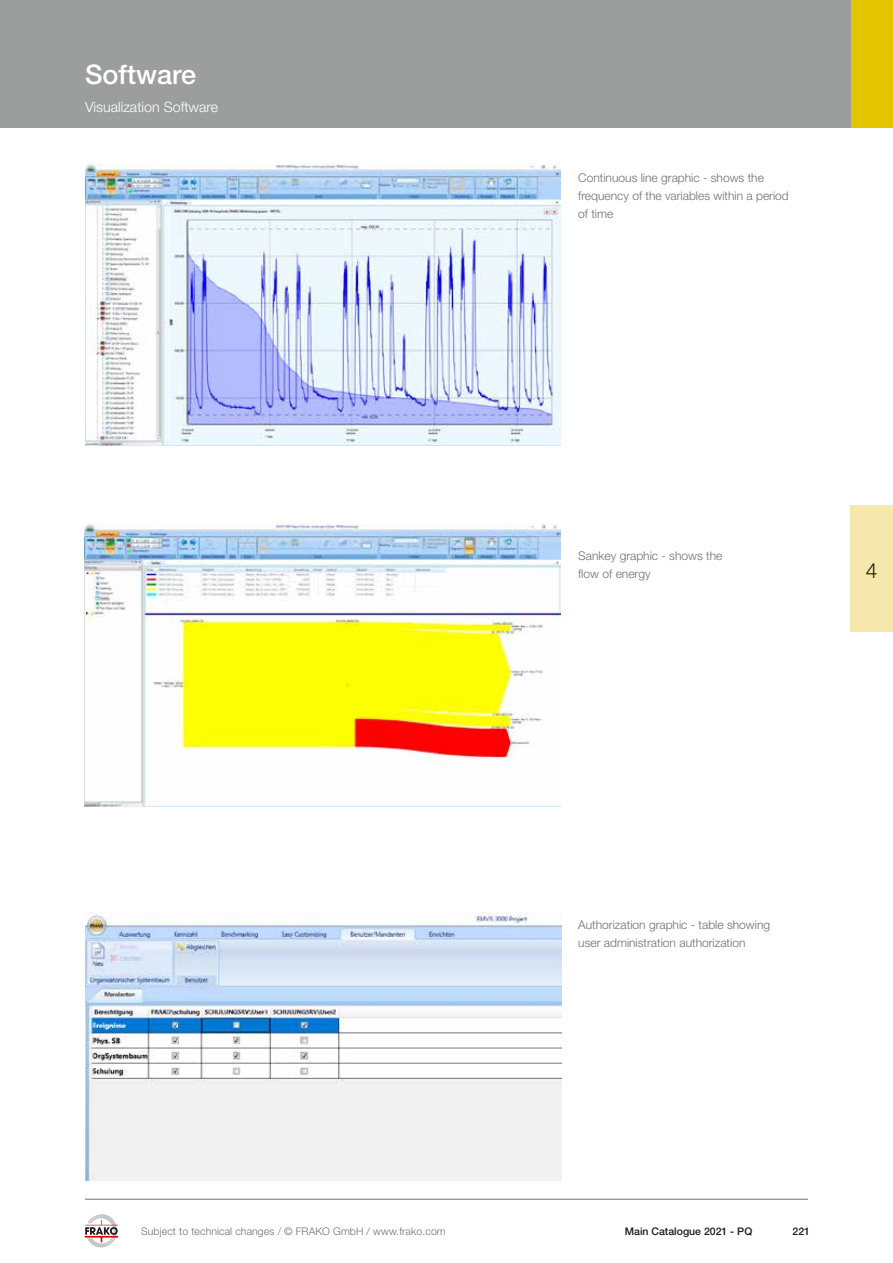
<style>
.page{position:relative;width:893px;height:1263px;background:#fff}
.page>*{position:absolute;margin:0;border:0;box-sizing:border-box;transform-origin:0 0}
.t1{font:500 27px "Helvetica Neue LT Std";color:#fff}
.t2{font:300 21px "Helvetica Neue LT Std";color:#1a1a18}
.t3{font:300 14.25px "Helvetica Neue LT Std";color:#fff}
.t4{font:300 12px/18px "Helvetica Neue LT Std";color:#6f6f6e}
.t5{font:300 10.5px "Helvetica Neue LT Std";letter-spacing:.01em;color:#6f6f6e}
.t6{font:500 10.5px "Helvetica Neue LT Std";color:#1a1a18}
</style>
<div class="page">
<div style="left:850px;top:0;width:43px;height:128px;background:#e4c500"></div>
<div style="left:850px;top:506px;width:43px;height:126px;background:#f6e7ad"></div>
<img style="left:85px;top:912px;width:476px;height:268px">
<img style="left:85px;top:524px;width:476px;height:282px">
<img style="left:85px;top:164px;width:476px;height:282px">
<div style="left:0;top:0;width:850px;height:128px;background:#9c9d9d"></div>
<hr style="left:85px;top:1199px;width:723px;height:1px;background:#6f6f6e">
<svg style="left:85px;top:1214px;width:34px;height:34px"></svg>
<h1 class="t1" style="left:85px;top:58px;width:113px">Software</h1>
<p class="t3" style="left:85px;top:98px;width:135px">Visualization Software</p>
<p class="t4" style="left:578px;top:168px;width:212px">Continuous line graphic - shows the frequency of the variables within a period of time</p>
<p class="t4" style="left:578px;top:546px;width:146px">Sankey graphic - shows the flow of energy</p>
<h2 class="t2" style="left:866px;top:557px;width:13px">4</h2>
<p class="t4" style="left:578px;top:915px;width:193px">Authorization graphic - table showing user administration authorization</p>
<p class="t5" style="left:141px;top:1224px;width:306px">Subject to technical changes / © FRAKO GmbH / www.frako.com</p>
<p class="t6" style="left:625px;top:1225px;width:129px">Main Catalogue 2021 - PQ</p>
<p class="t6" style="left:792px;top:1225px;width:19px">221</p>
</div>
